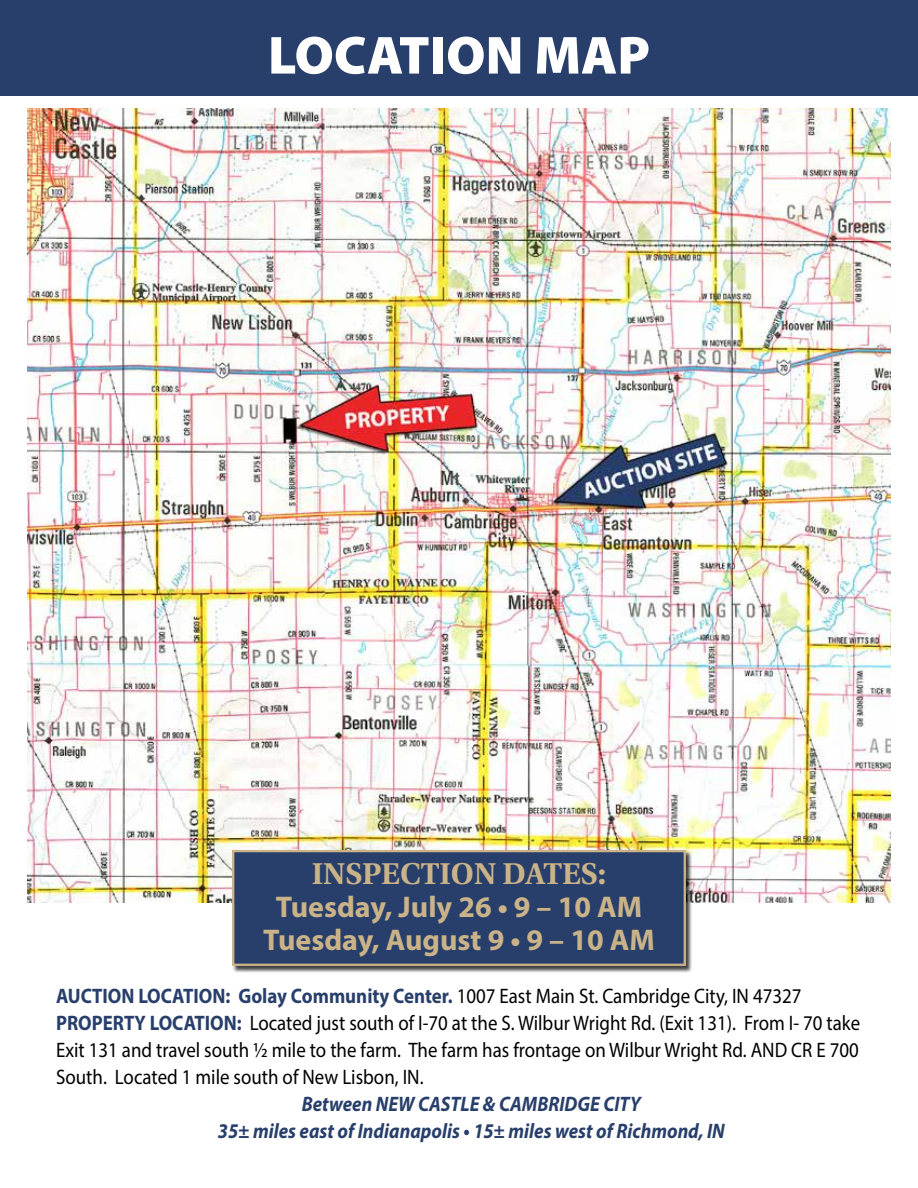
<style>
.page{position:relative;width:918px;height:1188px;background:#fff}
.page>*{position:absolute;margin:0;border:0;box-sizing:border-box;transform-origin:0 0}
.t1{font:900 54px "Myriad Pro";color:#fff}
.t2{font:700 30px/33px "Myriad Pro";color:#cab388;text-align:center}
.t3{font:700 30px "Utopia";color:#cab388}
.t4{font:21px/27px "Myriad Pro";color:#000;scale:.9 1}
.t5{font:italic 700 21px/27px "Myriad Pro";color:#283f6b;text-align:center;scale:.9 1}
.s1{font-weight:700;color:#283f6b}
</style>
<div class="page">
<div style="left:0;top:0;width:918px;height:96px;background:#283f6b"></div>
<img style="left:28px;top:108px;width:862px;height:795px">
<div style="left:232px;top:850px;width:460px;height:123px;background:#000;opacity:.75"></div>
<div style="left:233px;top:851px;width:452px;height:114px;background:#283f6b"></div>
<div style="left:232px;top:850px;width:454px;height:116px;border:2px solid #cab388"></div>
<h1 class="t1" style="left:268px;top:19px;width:383px">LOCATION MAP</h1>
<h2 class="t3" style="left:312px;top:856px;width:296px">INSPECTION DATES:</h2>
<h2 class="t2" style="left:263px;top:889px;width:393px">Tuesday, July 26 • 9 – 10 AM<br>Tuesday, August 9 • 9 – 10 AM</h2>
<p class="t4" style="left:56px;top:982px;width:895px"><span class="s1">AUCTION LOCATION: Golay Community Center.</span> 1007 East Main St. Cambridge City, IN 47327<br><span class="s1">PROPERTY LOCATION:</span> Located just south of I-70 at the S. Wilbur Wright Rd. (Exit 131). From I- 70 take Exit 131 and travel south ½ mile to the farm. The farm has frontage on Wilbur Wright Rd. AND CR E 700<br>South. Located 1 mile south of New Lisbon, IN.</p>
<p class="t5" style="left:218px;top:1090px;width:565px">Between NEW CASTLE &amp; CAMBRIDGE CITY<br>35± miles east of Indianapolis • 15± miles west of Richmond, IN</p>
</div>
